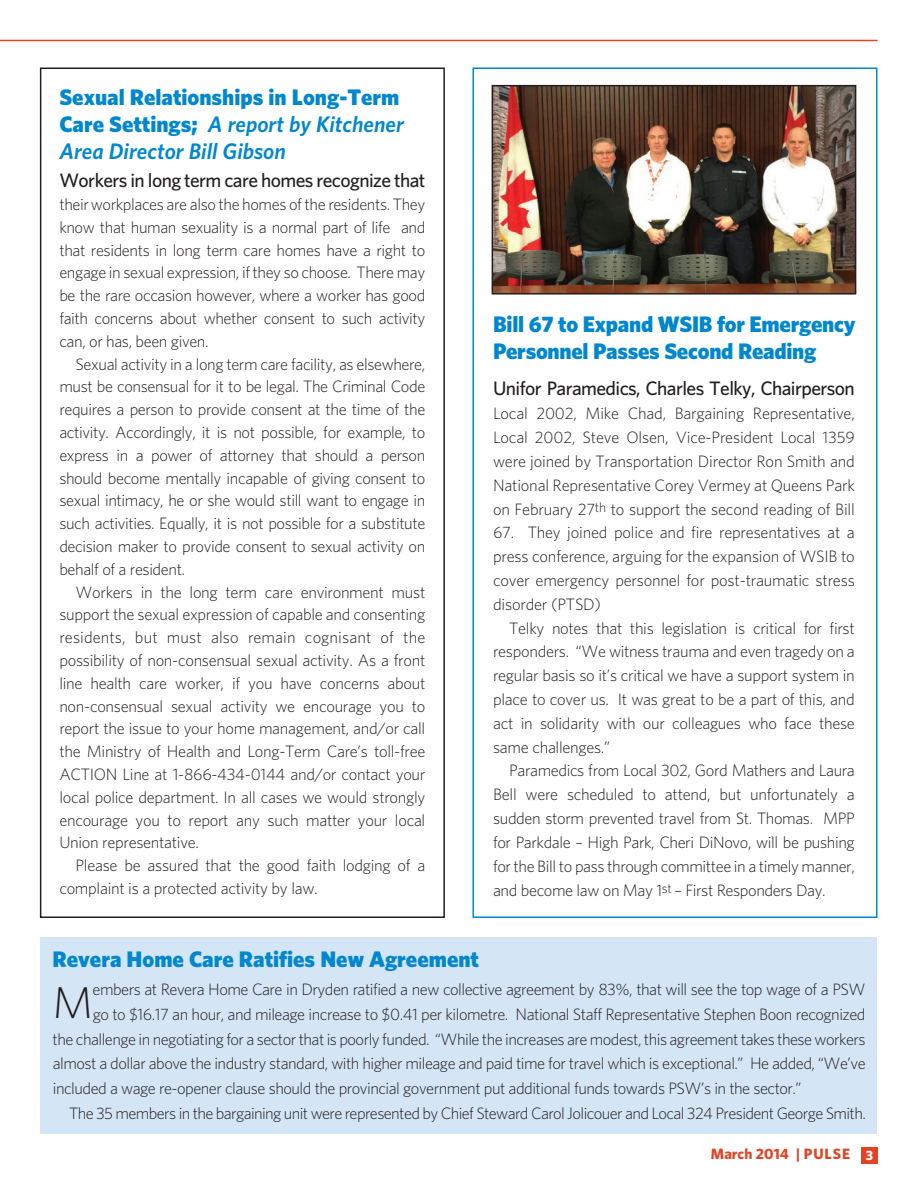
<style>
.page{position:relative;width:918px;height:1188px;background:#fff}
.page>*{position:absolute;margin:0;border:0;box-sizing:border-box;transform-origin:0 0}
.t1{font:300 44.55px "Whitney";color:#231f20}
.t2{font:900 22.5px/27px "Whitney";color:#0087cd}
.t3{font:500 19.5px "Whitney";letter-spacing:-.03em;color:#231f20}
.t4{font:300 16.5px/22.8px "Whitney";letter-spacing:-.03em;color:#231f20;text-align:justify}
.t5{font:700 15px "Whitney";color:#e14325}
.s1{font-weight:600;font-style:italic}
.s2{font-size:13.5px;color:#fff}
</style>
<div class="page">
<div style="left:472px;top:68px;width:405px;height:850px;border:2px solid #0087cd"></div>
<div style="left:861px;top:1148px;width:17px;height:16px;background:#e14325"></div>
<hr style="left:0;top:40px;width:878px;height:1px;background:#e14325">
<img style="left:495px;top:88px;width:358px;height:204px">
<div style="left:492px;top:85px;width:364px;height:210px;border:2px solid #231f20"></div>
<div style="left:40px;top:937px;width:838px;height:197px;background:#d4e5f5"></div>
<div style="left:40px;top:68px;width:405px;height:850px;border:2px solid #231f20"></div>
<h2 class="t2" style="left:59px;top:86px;width:346px">Sexual Relationships in Long-Term<br>Care Settings; <span class="s1">A report by Kitchener<br>Area Director Bill Gibson</span></h2>
<p class="t3" style="left:59px;top:174px;width:367px">Workers in long term care homes recognize that</p>
<p class="t4" style="left:59px;top:194px;width:368px">theirworkplaces are also the homes of the residents. They know that human sexuality is a normal part of life and that residents in long term care homes have a right to engage in sexual expression, if they so choose. There may be the rare occasion however, where a worker has good faith concerns about whether consent to such activity can, or has, been given.</p>
<p class="t4" style="left:59px;top:354px;width:368px;text-indent:16px">Sexual activity in a long term care facility, as elsewhere, must be consensual for it to be legal. The Criminal Code requires a person to provide consent at the time of the activity. Accordingly, it is not possible, for example, to express in a power of attorney that should a person should become mentally incapable of giving consent to sexual intimacy, he or she would still want to engage in such activities. Equally, it is not possible for a substitute decision maker to provide consent to sexual activity on behalf of a resident.</p>
<p class="t4" style="left:59px;top:582px;width:368px;text-indent:16px">Workers in the long term care environment must support the sexual expression of capable and consenting residents, but must also remain cognisant of the possibility of non-consensual sexual activity. As a front line health care worker, if you have concerns about non-consensual sexual activity we encourage you to report the issue to your home management, and/or call the Ministry of Health and Long-Term Care’s toll-free ACTION Line at 1-866-434-0144 and/or contact your local police department. In all cases we would strongly encourage you to report any such matter your local Union representative.</p>
<p class="t4" style="left:59px;top:856px;width:367px;text-indent:16px">Please be assured that the good faith lodging of a complaint is a protected activity by law.</p>
<h2 class="t2" style="left:493px;top:313px;width:364px">Bill 67 to Expand WSIB for Emergency<br>Personnel Passes Second Reading</h2>
<p class="t3" style="left:493px;top:382px;width:363px">Unifor Paramedics, Charles Telky, Chairperson</p>
<p class="t4" style="left:493px;top:403px;width:363px;line-height:23.9px">Local 2002, Mike Chad, Bargaining Representative, Local 2002, Steve Olsen, Vice-President Local 1359 were joined by Transportation Director Ron Smith and National Representative Corey Vermey at Queens Park on February 27<sup>th</sup> to support the second reading of Bill</p>
<p class="t4" style="left:493px;top:522px;width:363px;line-height:23.9px">67. They joined police and fire representatives at a press conference, arguing for the expansion of WSIB to cover emergency personnel for post-traumatic stress disorder (PTSD)</p>
<p class="t4" style="left:493px;top:617px;width:363px;line-height:23.9px;text-indent:16px">Telky notes that this legislation is critical for first responders. “We witness trauma and even tragedy on a regular basis so it’s critical we have a support system in place to cover us. It was great to be a part of this, and act in solidarity with our colleagues who face these same challenges.”</p>
<p class="t4" style="left:493px;top:760px;width:363px;line-height:23.9px;text-indent:16px">Paramedics from Local 302, Gord Mathers and Laura Bell were scheduled to attend, but unfortunately a sudden storm prevented travel from St. Thomas. MPP for Parkdale – High Park, Cheri DiNovo, will be pushing for the Bill to pass through committee in a timely manner, and become law on May 1<sup>st</sup> – First Responders Day.</p>
<h2 class="t2" style="left:52px;top:948px;width:428px">Revera Home Care Ratifies New Agreement</h2>
<h1 class="t1" style="left:52px;top:987px;width:42px">M</h1>
<p class="t4" style="left:93px;top:979px;width:774px">embers at Revera Home Care in Dryden ratified a new collective agreement by 83%, that will see the top wage of a PSW</p>
<p class="t4" style="left:93px;top:1004px;width:774px">go to $16.17 an hour, and mileage increase to $0.41 per kilometre. National Staff Representative Stephen Boon recognized</p>
<p class="t4" style="left:53px;top:1029px;width:815px">the challenge in negotiating for a sector that is poorly funded. “While the increases are modest, this agreement takes these workers</p>
<p class="t4" style="left:53px;top:1054px;width:815px">almost a dollar above the industry standard, with higher mileage and paid time for travel which is exceptional.” He added, “We’ve</p>
<p class="t4" style="left:53px;top:1078px;width:750px">included a wage re-opener clause should the provincial government put additional funds towards PSW’s in the sector.”</p>
<p class="t4" style="left:69px;top:1103px;width:798px">The 35 members in the bargaining unit were represented by Chief Steward Carol Jolicouer and Local 324 President George Smith.</p>
<p class="t5" style="left:711px;top:1149px;width:164px">March 2014 | PULSE <span class="s2">3</span></p>
</div>
